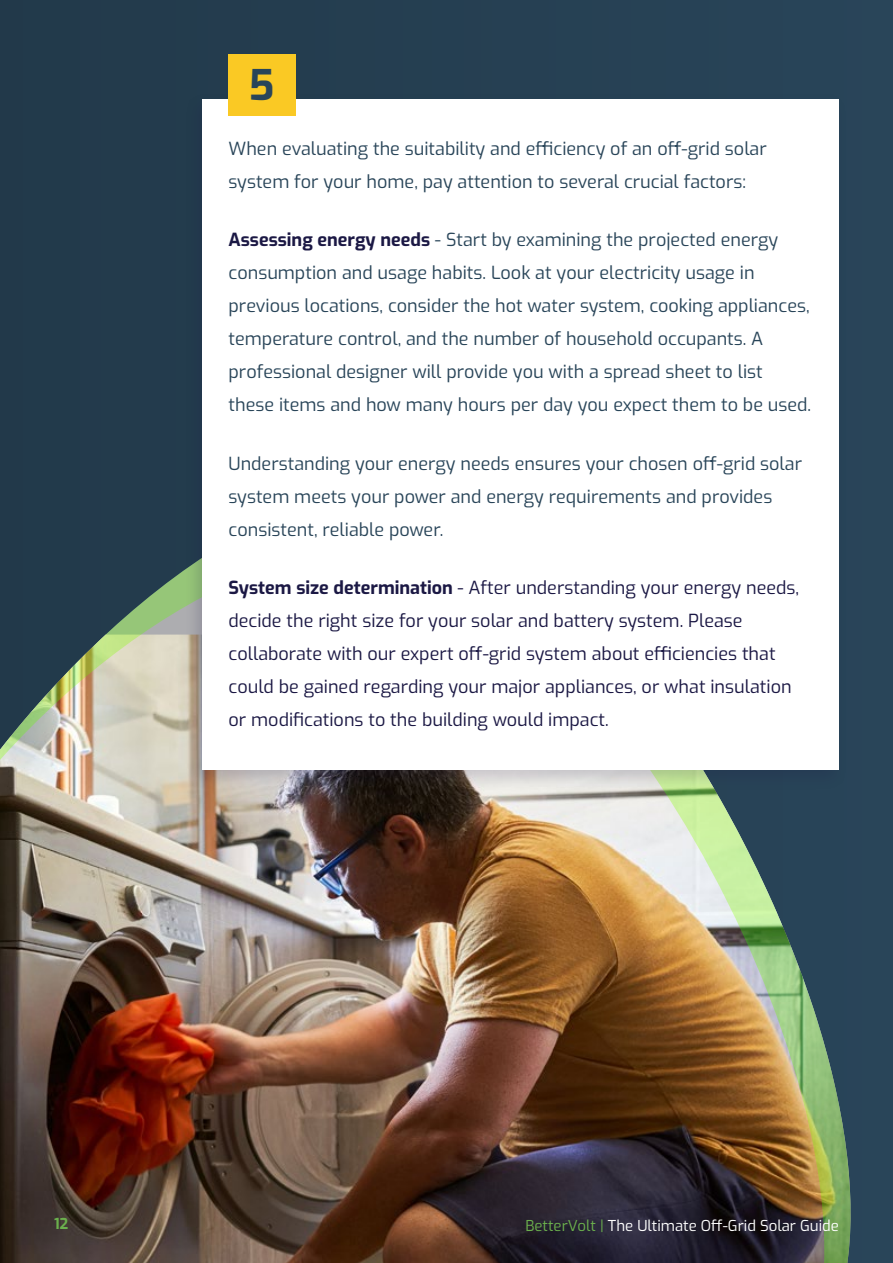
<style>
.page{position:relative;width:893px;height:1263px;background:#233c4d}
.page>*{position:absolute;margin:0;border:0;box-sizing:border-box;transform-origin:0 0}
.t1{font:700 42px "Exo";color:#294559}
.t2{font:18px/33px "Exo";color:#294559}
.t3{font:18px/33px "Exo";color:#1b1844}
.t4{font:15px "Exo";color:#fff}
.t5{font:700 15px "Exo";color:#6bb04d}
.s1{font-weight:700;color:#1b1844}
.s2{font-weight:700}
.s3{color:#6bb04d}
</style>
<div class="page">
<img style="left:0;top:458px;width:893px;height:805px">
<div style="left:184px;top:92px;width:664px;height:699px;background:#1b1844;opacity:.2"></div>
<div style="left:202px;top:99px;width:637px;height:671px;background:#fff"></div>
<div style="left:228px;top:54px;width:67px;height:62px;background:#fac924"></div>
<h1 class="t1" style="left:249px;top:54px;width:27px">5</h1>
<p class="t2" style="left:229px;top:131px;width:540px">When evaluating the suitability and efficiency of an off-grid solar system for your home, pay attention to several crucial factors:</p>
<p class="t2" style="left:229px;top:222px;width:584px"><span class="s1">Assessing energy needs</span> - Start by examining the projected energy consumption and usage habits. Look at your electricity usage in previous locations, consider the hot water system, cooking appliances, temperature control, and the number of household occupants. A professional designer will provide you with a spread sheet to list these items and how many hours per day you expect them to be used.</p>
<p class="t2" style="left:229px;top:446px;width:575px">Understanding your energy needs ensures your chosen off-grid solar system meets your power and energy requirements and provides consistent, reliable power.</p>
<p class="t3" style="left:229px;top:570px;width:572px"><span class="s2">System size determination</span> - After understanding your energy needs, decide the right size for your solar and battery system. Please collaborate with our expert off-grid system about efficiencies that could be gained regarding your major appliances, or what insulation or modifications to the building would impact.</p>
<p class="t5" style="left:54px;top:1212px;width:16px">12</p>
<p class="t4" style="left:525px;top:1215px;width:315px"><span class="s3">BetterVolt |</span> The Ultimate Off-Grid Solar Guide</p>
</div>
